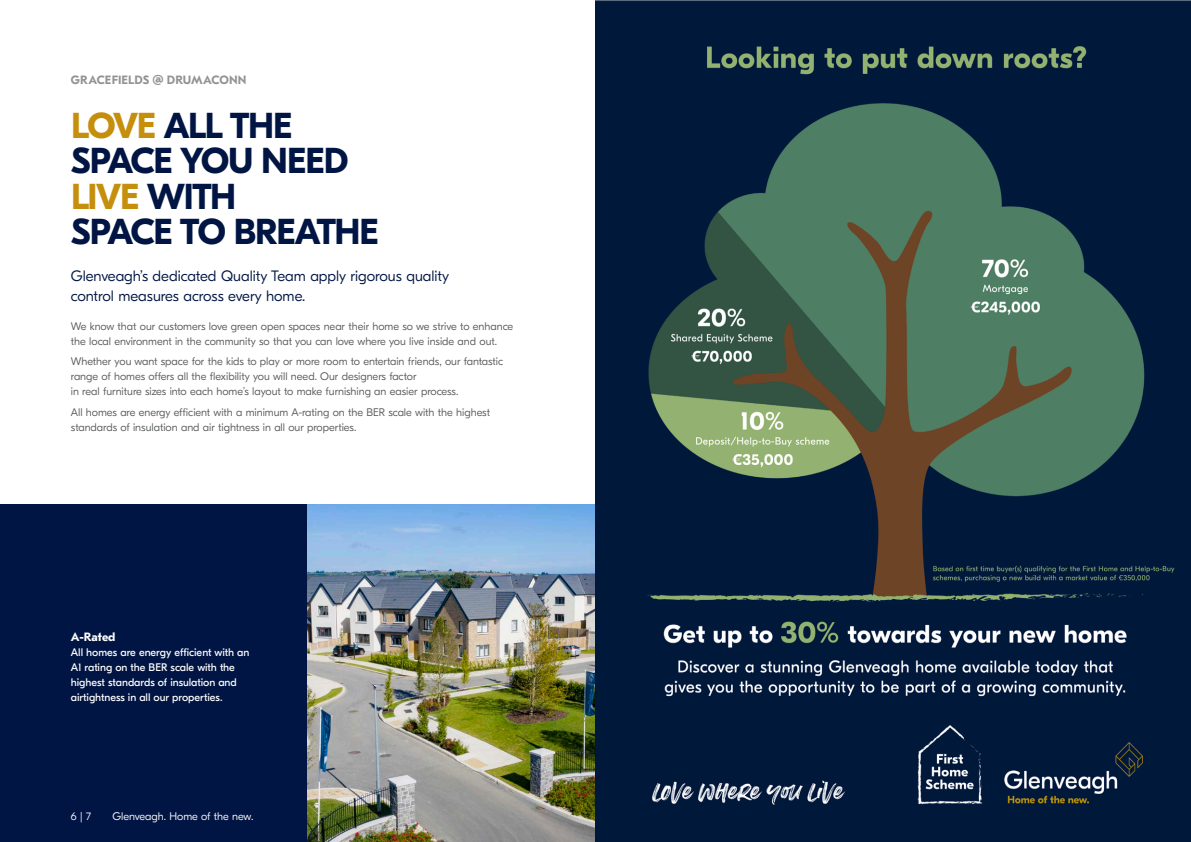
<style>
.page{position:relative;width:1191px;height:842px;background:#fff}
.page>*{position:absolute;margin:0;border:0;box-sizing:border-box;transform-origin:0 0}
.t1{font:700 36px/35.5px "GT Eesti Pro Display";letter-spacing:-.035em;color:#001543}
.t2{font:300 15px/20px "GT Eesti Pro Display";color:#001543}
.t3{font:700 12px "GT Eesti Pro Text";letter-spacing:.01em;color:#919395}
.t4{font:700 12px "GT Eesti Pro Text";letter-spacing:-.005em;color:#fff}
.t5{font:300 11px/15px "GT Eesti Pro Display";color:#57595b}
.t6{font:11px/15px "GT Eesti Pro Display";letter-spacing:-.005em;color:#fff}
.t7{font:300 11px "GT Eesti Pro Display";color:#fff}
.s1{color:#c58f0d}
</style>
<div class="page">
<img style="left:307px;top:505px;width:288px;height:337px">
<div style="left:0;top:505px;width:307px;height:337px;background:#001543"></div>
<img style="left:595px;top:0;width:596px;height:842px">
<p class="t3" style="left:71px;top:73px;width:177px">GRACEFIELDS @ DRUMACONN</p>
<h1 class="t1" style="left:71px;top:108px;width:309px"><span class="s1">LOVE</span> ALL THE<br>SPACE YOU NEED<br><span class="s1">LIVE</span> WITH<br>SPACE TO BREATHE</h1>
<h2 class="t2" style="left:71px;top:266px;width:380px">Glenveagh’s dedicated Quality Team apply rigorous quality control measures across every home.</h2>
<p class="t5" style="left:71px;top:319px;width:444px">We know that our customers love green open spaces near their home so we strive to enhance the local environment in the community so that you can love where you live inside and out.</p>
<p class="t5" style="left:71px;top:354px;width:434px">Whether you want space for the kids to play or more room to entertain friends, our fantastic range of homes offers all the flexibility you will need. Our designers factor<br>in real furniture sizes into each home’s layout to make furnishing an easier process.</p>
<p class="t5" style="left:71px;top:405px;width:421px">All homes are energy efficient with a minimum A-rating on the BER scale with the highest standards of insulation and air tightness in all our properties.</p>
<p class="t4" style="left:71px;top:630px;width:46px">A-Rated</p>
<p class="t6" style="left:71px;top:645px;width:180px">All homes are energy efficient with an A1 rating on the BER scale with the highest standards of insulation and airtightness in all our properties.</p>
<p class="t7" style="left:71px;top:810px;width:22px">6 | 7</p>
<p class="t7" style="left:112px;top:810px;width:142px">Glenveagh. Home of the new.</p>
</div>
